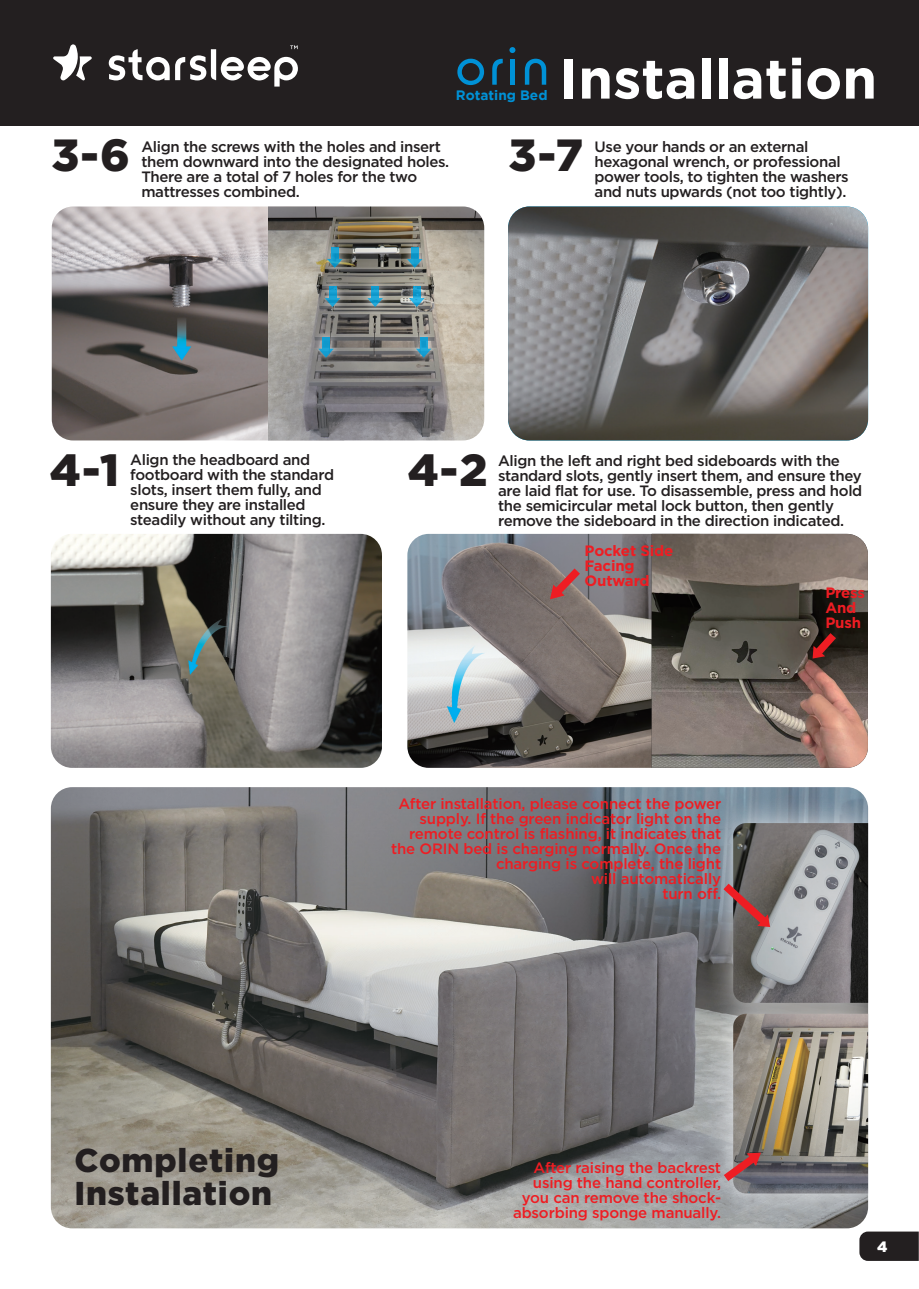
<style>
.page{position:relative;width:919px;height:1289px;background:#fff}
.page>*{position:absolute;margin:0;border:0;box-sizing:border-box;transform-origin:0 0}
.t1{font:700 56.1px "Gotham";color:#fff}
.t2{font:900 45px "Gotham";color:#231f20}
.t3{font:900 33px/33px "Gotham";letter-spacing:.025em;color:#231f20}
.t4{font:500 15px/15px "Gotham";letter-spacing:-.025em;color:#231f20}
.t5{font:500 15px/15px "Gotham";letter-spacing:-.01em;color:#ee1d23;text-align:right}
.t6{font:700 15px/15px "Gotham";letter-spacing:-.01em;color:#ee1d23}
.t7{font:900 15px "Gotham";color:#fff}
.t8{font:700 13.65px "Gotham";color:#0091d6}
</style>
<div class="page">
<img style="left:51px;top:534px;width:331px;height:233px">
<img style="left:508px;top:206px;width:360px;height:234px">
<img style="left:51px;top:787px;width:813px;height:441px">
<div style="left:0;top:0;width:918px;height:125px;background:#231f20"></div>
<svg style="left:457px;top:59px;width:27px;height:26px"></svg>
<svg style="left:492px;top:59px;width:10px;height:26px"></svg>
<hr style="left:510px;top:59px;width:4px;height:26px;background:#0091d6">
<svg style="left:509px;top:47px;width:6px;height:6px"></svg>
<svg style="left:525px;top:59px;width:21px;height:26px"></svg>
<svg style="left:53px;top:44px;width:39px;height:36px"></svg>
<svg style="left:109px;top:45px;width:189px;height:42px"></svg>
<div style="left:859px;top:1231px;width:59px;height:29px;background:#231f20"></div>
<img style="left:52px;top:206px;width:216px;height:234px">
<img style="left:407px;top:534px;width:244px;height:233px">
<div style="left:705px;top:985px;width:190px;height:236px;background:#fff;opacity:.75"></div>
<img style="left:733px;top:1030px;width:135px;height:163px">
<div style="left:705px;top:795px;width:190px;height:235px;background:#fff;opacity:.75"></div>
<img style="left:733px;top:823px;width:135px;height:179px">
<img style="left:268px;top:206px;width:216px;height:234px">
<img style="left:651px;top:534px;width:216px;height:233px">
<svg style="left:310px;top:328px;width:32px;height:38px"></svg>
<svg style="left:318px;top:349px;width:16px;height:9px"></svg>
<div style="left:322px;top:337px;width:8px;height:12px;background:#119acd"></div>
<svg style="left:316px;top:277px;width:32px;height:38px"></svg>
<svg style="left:325px;top:298px;width:15px;height:9px"></svg>
<div style="left:329px;top:286px;width:7px;height:12px;background:#139ccf"></div>
<svg style="left:319px;top:238px;width:31px;height:38px"></svg>
<svg style="left:327px;top:259px;width:15px;height:9px"></svg>
<svg style="left:331px;top:247px;width:7px;height:12px"></svg>
<svg style="left:398px;top:238px;width:32px;height:38px"></svg>
<svg style="left:407px;top:259px;width:15px;height:9px"></svg>
<svg style="left:411px;top:247px;width:7px;height:12px"></svg>
<svg style="left:359px;top:277px;width:32px;height:38px"></svg>
<svg style="left:367px;top:298px;width:16px;height:9px"></svg>
<svg style="left:371px;top:286px;width:8px;height:12px"></svg>
<svg style="left:401px;top:277px;width:31px;height:38px"></svg>
<svg style="left:409px;top:298px;width:15px;height:9px"></svg>
<svg style="left:413px;top:286px;width:7px;height:12px"></svg>
<svg style="left:407px;top:328px;width:32px;height:38px"></svg>
<svg style="left:416px;top:349px;width:15px;height:9px"></svg>
<div style="left:420px;top:337px;width:7px;height:12px;background:#129bce"></div>
<svg style="left:550px;top:568px;width:30px;height:31px"></svg>
<svg style="left:812px;top:633px;width:24px;height:25px"></svg>
<svg style="left:723px;top:1152px;width:38px;height:29px"></svg>
<svg style="left:723px;top:883px;width:47px;height:44px;background:#885a5a"></svg>
<p class="t8" style="left:456px;top:87px;width:93px">Rotating Bed</p>
<h1 class="t1" style="left:559px;top:46px;width:319px">Installation</h1>
<h2 class="t2" style="left:51px;top:124px;width:80px">3-6</h2>
<h2 class="t2" style="left:508px;top:124px;width:76px">3-7</h2>
<p class="t4" style="left:141px;top:139px;width:309px">Align the screws with the holes and insert them downward into the designated holes.<br>There are a total of 7 holes for the two mattresses combined.</p>
<p class="t4" style="left:594px;top:139px;width:256px">Use your hands or an external hexagonal wrench, or professional power tools, to tighten the washers and nuts upwards (not too tightly).</p>
<p class="t4" style="left:130px;top:452px;width:205px">Align the headboard and footboard with the standard slots, insert them fully, and ensure they are installed steadily without any tilting.</p>
<h2 class="t2" style="left:50px;top:439px;width:71px">4-1</h2>
<h2 class="t2" style="left:408px;top:439px;width:81px">4-2</h2>
<p class="t4" style="left:498px;top:453px;width:365px">Align the left and right bed sideboards with the standard slots, gently insert them, and ensure they are laid flat for use. To disassemble, press and hold the semicircular metal lock button, then gently remove the sideboard in the direction indicated.</p>
<p class="t6" style="left:584px;top:543px;width:90px">Pocket Side<br>Facing<br>Outward</p>
<p class="t6" style="left:825px;top:585px;width:41px">Press<br>And<br>Push</p>
<h3 class="t3" style="left:74px;top:1143px;width:206px">Completing<br>Installation</h3>
<p class="t5" style="left:391px;top:796px;width:331px">After installation, please connect the power supply. If the green indicator light on the remote control is flashing, it indicates that the ORIN bed is charging normally. Once the charging is complete, the light<br>will automatically<br>turn off.</p>
<p class="t5" style="left:513px;top:1159px;width:209px">After raising the backrest using the hand controller, you can remove the shock&shy;absorbing sponge manually.</p>
<p class="t7" style="left:877px;top:1237px;width:12px">4</p>
</div>
